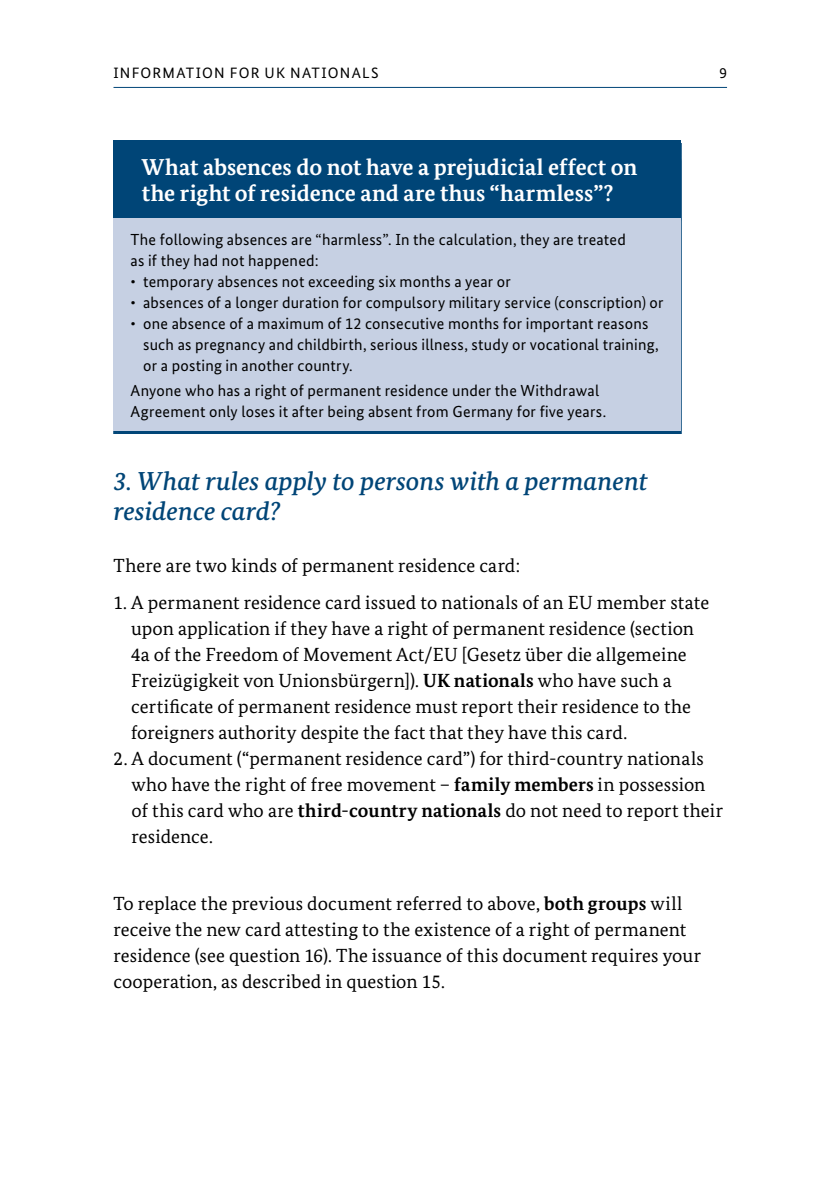
<style>
.page{position:relative;width:840px;height:1191px;background:#fff}
.page>*{position:absolute;margin:0;border:0;box-sizing:border-box;transform-origin:0 0}
.t1{font:italic 500 26px/30px "Bundes Serif";color:#004577}
.t2{font:700 23px/26px "Bundes Serif";color:#fff}
.t3{font:19px/26px "Bundes Serif";letter-spacing:.005em;color:#000}
.t4{font:16px/21px "Bundes Sans";letter-spacing:.015em;color:#000}
.t5{font:15px "Bundes Sans";letter-spacing:.08em;color:#000}
.s1{font-weight:700}
</style>
<div class="page">
<hr style="left:113px;top:87px;width:613px;height:1px;background:#004577">
<div style="left:113px;top:157px;width:567px;height:274px;background:#c6d0e3"></div>
<div style="left:113px;top:141px;width:567px;height:77px;background:#004577"></div>
<p class="t5" style="left:113px;top:64px;width:266px">INFORMATION FOR UK NATIONALS</p>
<p class="t5" style="left:719px;top:64px;width:9px">9</p>
<h3 class="t2" style="left:142px;top:154px;width:496px">What absences do not have a prejudicial effect on the right of residence and are thus “harmless”?</h3>
<p class="t4" style="left:130px;top:229px;width:496px">The following absences are “harmless”. In the calculation, they are treated as if they had not happened:</p>
<p class="t4" style="left:130px;top:271px;width:382px">• temporary absences not exceeding six months a year or</p>
<p class="t4" style="left:130px;top:292px;width:534px">• absences of a longer duration for compulsory military service (conscription) or</p>
<p class="t4" style="left:143px;top:313px;width:517px;text-indent:-13px">• one absence of a maximum of 12 consecutive months for important reasons such as pregnancy and childbirth, serious illness, study or vocational training, or a posting in another country.</p>
<p class="t4" style="left:130px;top:380px;width:477px">Anyone who has a right of permanent residence under the Withdrawal<br>Agreement only loses it after being absent from Germany for five years.</p>
<h2 class="t1" style="left:113px;top:465px;width:535px">3. What rules apply to persons with a permanent residence card?</h2>
<p class="t3" style="left:113px;top:552px;width:408px">There are two kinds of permanent residence card:</p>
<p class="t3" style="left:131px;top:589px;width:579px;text-indent:-18px">1. A permanent residence card issued to nationals of an EU member state upon application if they have a right of permanent residence (section 4a of the Freedom of Movement Act/EU [Gesetz über die allgemeine Freizügigkeit von Unionsbürgern]). <span class="s1">UK nationals</span> who have such a certificate of permanent residence must report their residence to the foreigners authority despite the fact that they have this card.</p>
<p class="t3" style="left:131px;top:745px;width:592px;text-indent:-18px">2. A document (“permanent residence card”) for third-country nationals who have the right of free movement – <span class="s1">family members</span> in possession of this card who are <span class="s1">third-country nationals</span> do not need to report their residence.</p>
<p class="t3" style="left:113px;top:890px;width:589px">To replace the previous document referred to above, <span class="s1">both groups</span> will receive the new card attesting to the existence of a right of permanent residence (see question 16). The issuance of this document requires your cooperation, as described in question 15.</p>
</div>
